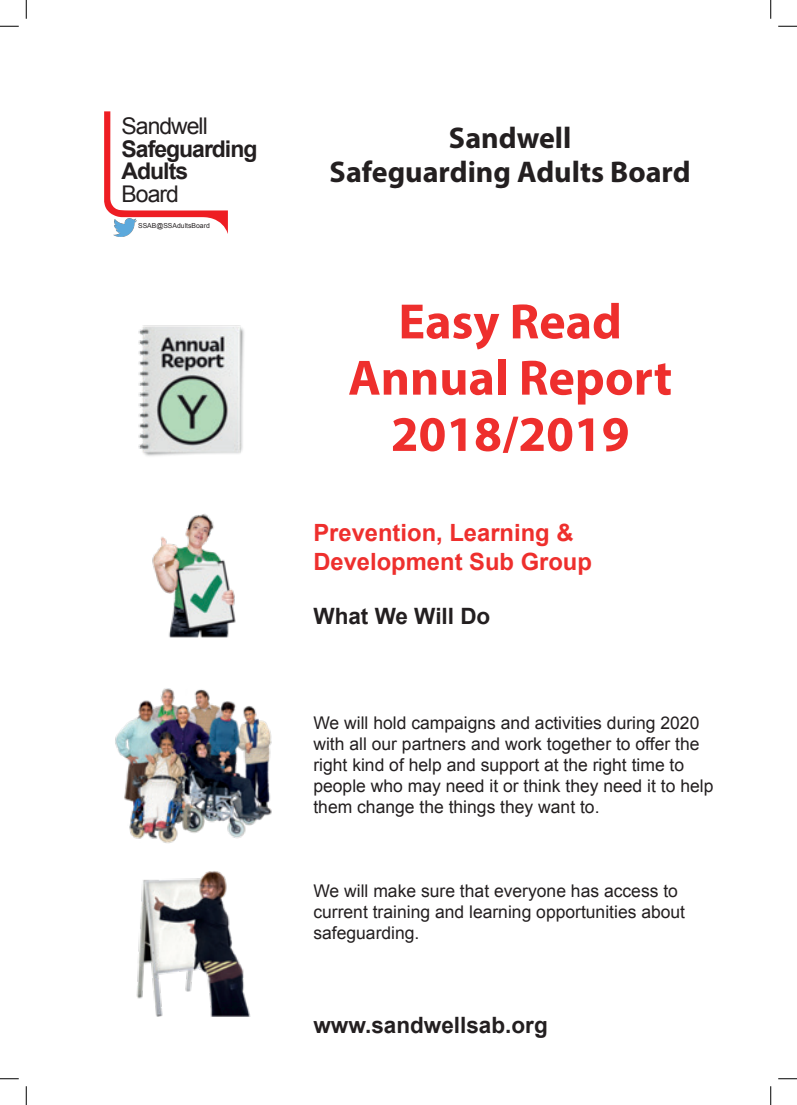
<style>
.page{position:relative;width:797px;height:1105px;background:#fff}
.page>*{position:absolute;margin:0;border:0;box-sizing:border-box;transform-origin:0 0}
.t1{font:700 50px/56.2px "Myriad Pro";color:#ee2f2d;text-align:center}
.t2{font:700 30px/33.8px "Myriad Pro";color:#231f20;text-align:center}
.t3{font:700 23.75px/28.5px "Arial";color:#ee2f2d}
.t4{font:700 23px/22.8px "Arial";letter-spacing:-.045em;color:#231f20}
.t5{font:23px "Arial";letter-spacing:-.045em;color:#231f20}
.t6{font:700 22.5px "Arial";color:#231f20}
.t7{font:17.5px/21px "Arial";color:#231f20}
.t8{font:6.88px "Arial";color:#231f20}
</style>
<div class="page">
<img style="left:114px;top:234px;width:16px;height:3px">
<svg style="left:104px;top:111px;width:124px;height:123px"></svg>
<img style="left:138px;top:325px;width:106px;height:131px">
<img style="left:152px;top:514px;width:84px;height:123px">
<img style="left:115px;top:688px;width:157px;height:155px">
<img style="left:136px;top:871px;width:115px;height:146px">
<svg style="left:0;top:25px;width:19px;height:2px"></svg>
<svg style="left:778px;top:25px;width:19px;height:2px"></svg>
<svg style="left:0;top:1078px;width:19px;height:1px"></svg>
<svg style="left:778px;top:1078px;width:19px;height:1px"></svg>
<svg style="left:25px;top:0;width:2px;height:19px"></svg>
<svg style="left:25px;top:1086px;width:2px;height:19px"></svg>
<svg style="left:770px;top:0;width:1px;height:19px"></svg>
<svg style="left:770px;top:1086px;width:1px;height:19px"></svg>
<h3 class="t5" style="left:122px;top:111px;width:88px">Sandwell</h3>
<h3 class="t4" style="left:122px;top:138px;width:137px">Safeguarding<br>Adults</h3>
<h3 class="t5" style="left:122px;top:179px;width:59px">Board</h3>
<p class="t8" style="left:138px;top:221px;width:73px">SSAB@SSAdultsBoard</p>
<h2 class="t2" style="left:329px;top:120px;width:362px">Sandwell<br>Safeguarding Adults Board</h2>
<h1 class="t1" style="left:348px;top:292px;width:325px">Easy Read<br>Annual Report<br>2018/2019</h1>
<h3 class="t3" style="left:313px;top:520px;width:280px">Prevention, Learning &amp;<br>Development Sub Group</h3>
<p class="t6" style="left:313px;top:601px;width:178px">What We Will Do</p>
<p class="t7" style="left:313px;top:712px;width:401px">We will hold campaigns and activities during 2020 with all our partners and work together to offer the right kind of help and support at the right time to people who may need it or think they need it to help them change the things they want to.</p>
<p class="t7" style="left:313px;top:880px;width:373px">We will make sure that everyone has access to current training and learning opportunities about safeguarding.</p>
<p class="t6" style="left:313px;top:1010px;width:236px">www.sandwellsab.org</p>
</div>
